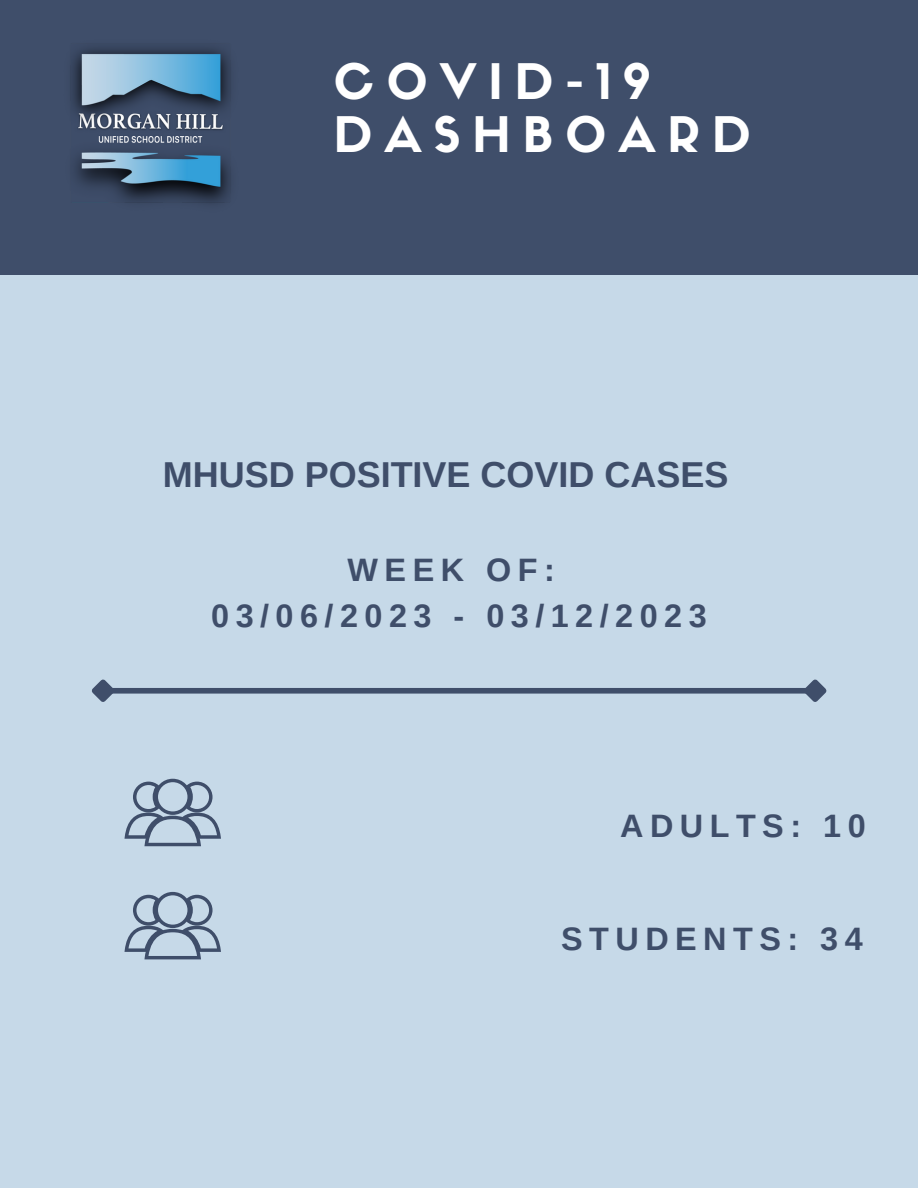
<style>
.page{position:relative;width:918px;height:1188px;background:#c6d9e8}
.page>*{position:absolute;margin:0;border:0;box-sizing:border-box;transform-origin:0 0}
.t1{font:48.15px/52.8px "Sifonn Basic";letter-spacing:.25em;color:#fff}
.t2{font:700 36px "Arimo";color:#3f4e6a}
.t3{font:700 32.4px/46.2px "Arimo";letter-spacing:.2em;color:#3f4e6a;text-align:center}
</style>
<div class="page">
<div style="left:0;top:0;width:918px;height:274px;background:#3f4e6a"></div>
<img style="left:70px;top:47px;width:161px;height:157px">
<div style="left:111px;top:688px;width:696px;height:6px;background:#3f4e6a"></div>
<svg style="left:92px;top:679px;width:27px;height:23px"></svg>
<svg style="left:799px;top:679px;width:28px;height:23px"></svg>
<svg style="left:124px;top:779px;width:97px;height:67px"></svg>
<svg style="left:124px;top:892px;width:97px;height:67px"></svg>
<h1 class="t1" style="left:334px;top:60px;width:418px">COVID-19<br>DASHBOARD</h1>
<p class="t2" style="left:163px;top:454px;width:567px">MHUSD POSITIVE COVID CASES</p>
<p class="t3" style="left:211px;top:546px;width:497px">WEEK OF:<br>03/06/2023 - 03/12/2023</p>
<p class="t3" style="left:620px;top:802px;width:247px">ADULTS: 10</p>
<p class="t3" style="left:561px;top:916px;width:303px">STUDENTS: 34</p>
</div>
